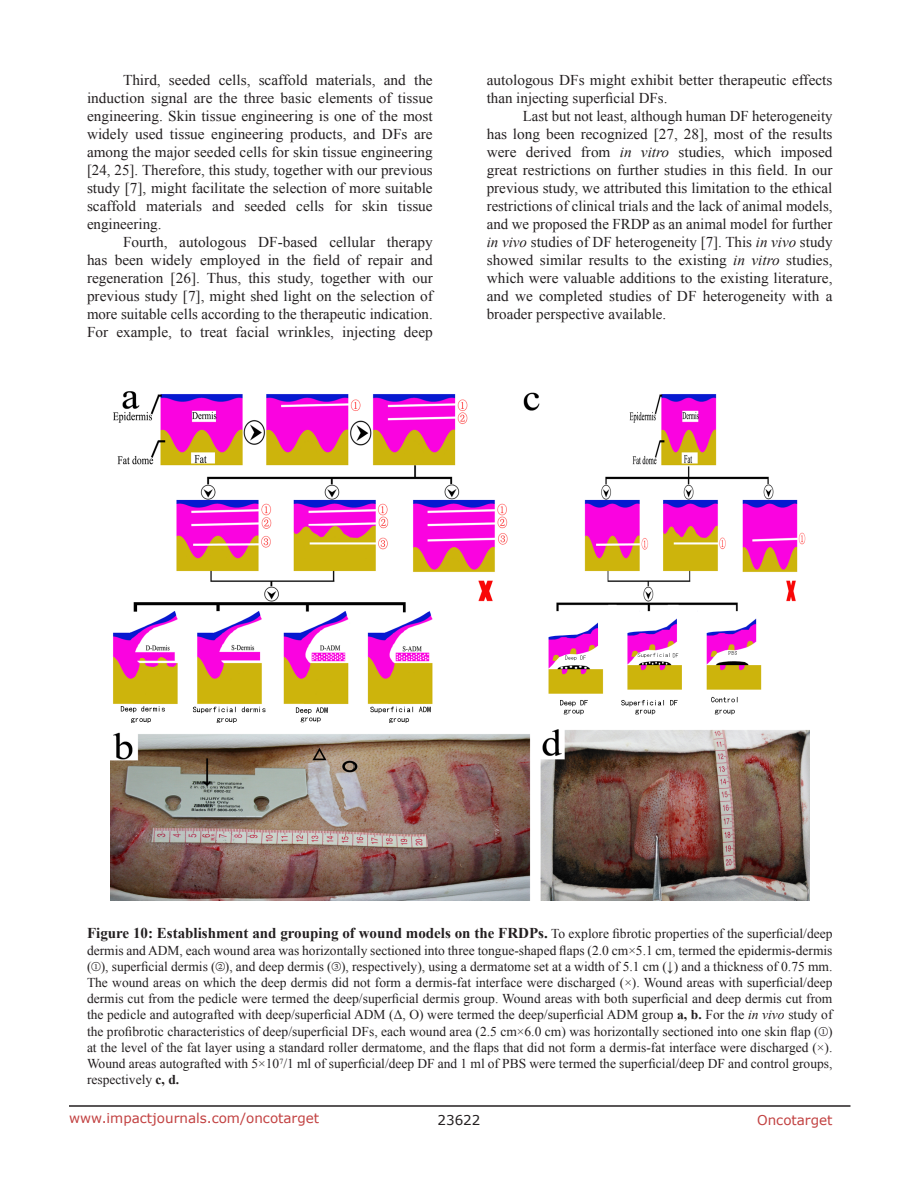
<style>
.page{position:relative;width:918px;height:1188px;background:#fff}
.page>*{position:absolute;margin:0;border:0;box-sizing:border-box;transform-origin:0 0}
.BodyText{font:15px/18px "Times New Roman";color:#231f20;text-align:justify}
.figuretext{font:700 15px "Times New Roman";color:#231f20}
.figuretext-2{font:13.5px/16.2px "Times New Roman";color:#231f20;text-align:justify}
.t1{font:13.5px "Verdana";color:#c24141}
.t2{font:13.5px "Verdana";color:#231f20}
.s1{font-style:italic}
.s2{font-weight:400;font-size:13.5px}
.s3{font-family:"STIX General"}
.s4{font-weight:700}
</style>
<div class="page">
<hr style="left:69px;top:1105px;width:781px;height:2px;background:#231f20">
<img style="left:110px;top:391px;width:699px;height:510px">
<p class="BodyText" style="left:87px;top:71px;width:347px;text-indent:36px">Third, seeded cells, scaffold materials, and the induction signal are the three basic elements of tissue engineering. Skin tissue engineering is one of the most widely used tissue engineering products, and DFs are among the major seeded cells for skin tissue engineering [24, 25]. Therefore, this study, together with our previous study [7], might facilitate the selection of more suitable scaffold materials and seeded cells for skin tissue engineering.</p>
<p class="BodyText" style="left:87px;top:233px;width:347px;text-indent:36px">Fourth, autologous DF-based cellular therapy has been widely employed in the field of repair and regeneration [26]. Thus, this study, together with our previous study [7], might shed light on the selection of more suitable cells according to the therapeutic indication.<br>For example, to treat facial wrinkles, injecting deep</p>
<p class="BodyText" style="left:487px;top:71px;width:347px">autologous DFs might exhibit better therapeutic effects than injecting superficial DFs.</p>
<p class="BodyText" style="left:487px;top:107px;width:347px;text-indent:36px">Last but not least, although human DF heterogeneity has long been recognized [27, 28], most of the results were derived from <span class="s1">in vitro</span> studies, which imposed great restrictions on further studies in this field. In our previous study, we attributed this limitation to the ethical restrictions of clinical trials and the lack of animal models, and we proposed the FRDP as an animal model for further <span class="s1">in vivo</span> studies of DF heterogeneity [7]. This <span class="s1">in vivo</span> study showed similar results to the existing <span class="s1">in vitro</span> studies, which were valuable additions to the existing literature, and we completed studies of DF heterogeneity with a broader perspective available.</p>
<p class="figuretext" style="left:87px;top:923px;width:747px">Figure 10: Establishment and grouping of wound models on the FRDPs. <span class="s2">To explore fibrotic properties of the superficial/deep</span></p>
<p class="figuretext-2" style="left:87px;top:942px;width:747px">dermis and ADM, each wound area was horizontally sectioned into three tongue-shaped flaps (2.0 cm×5.1 cm, termed the epidermis-dermis (<span class="s3">①</span>), superficial dermis (<span class="s3">②</span>), and deep dermis (<span class="s3">③</span>), respectively), using a dermatome set at a width of 5.1 cm (↓) and a thickness of 0.75 mm.<br>The wound areas on which the deep dermis did not form a dermis-fat interface were discharged (×). Wound areas with superficial/deep dermis cut from the pedicle were termed the deep/superficial dermis group. Wound areas with both superficial and deep dermis cut from the pedicle and autografted with deep/superficial ADM (Δ, О) were termed the deep/superficial ADM group <span class="s4">a, b.</span> For the <span class="s1">in vivo</span> study of the profibrotic characteristics of deep/superficial DFs, each wound area (2.5 cm×6.0 cm) was horizontally sectioned into one skin flap (<span class="s3">①</span>) at the level of the fat layer using a standard roller dermatome, and the flaps that did not form a dermis-fat interface were discharged (×).<br>Wound areas autografted with 5×10<sup>7</sup>/1 ml of superficial/deep DF and 1 ml of PBS were termed the superficial/deep DF and control groups, respectively <span class="s4">c, d.</span></p>
<p class="t1" style="left:69px;top:1109px;width:252px">www.impactjournals.com/oncotarget</p>
<p class="t2" style="left:438px;top:1111px;width:44px">23622</p>
<p class="t1" style="left:757px;top:1111px;width:77px">Oncotarget</p>
</div>
